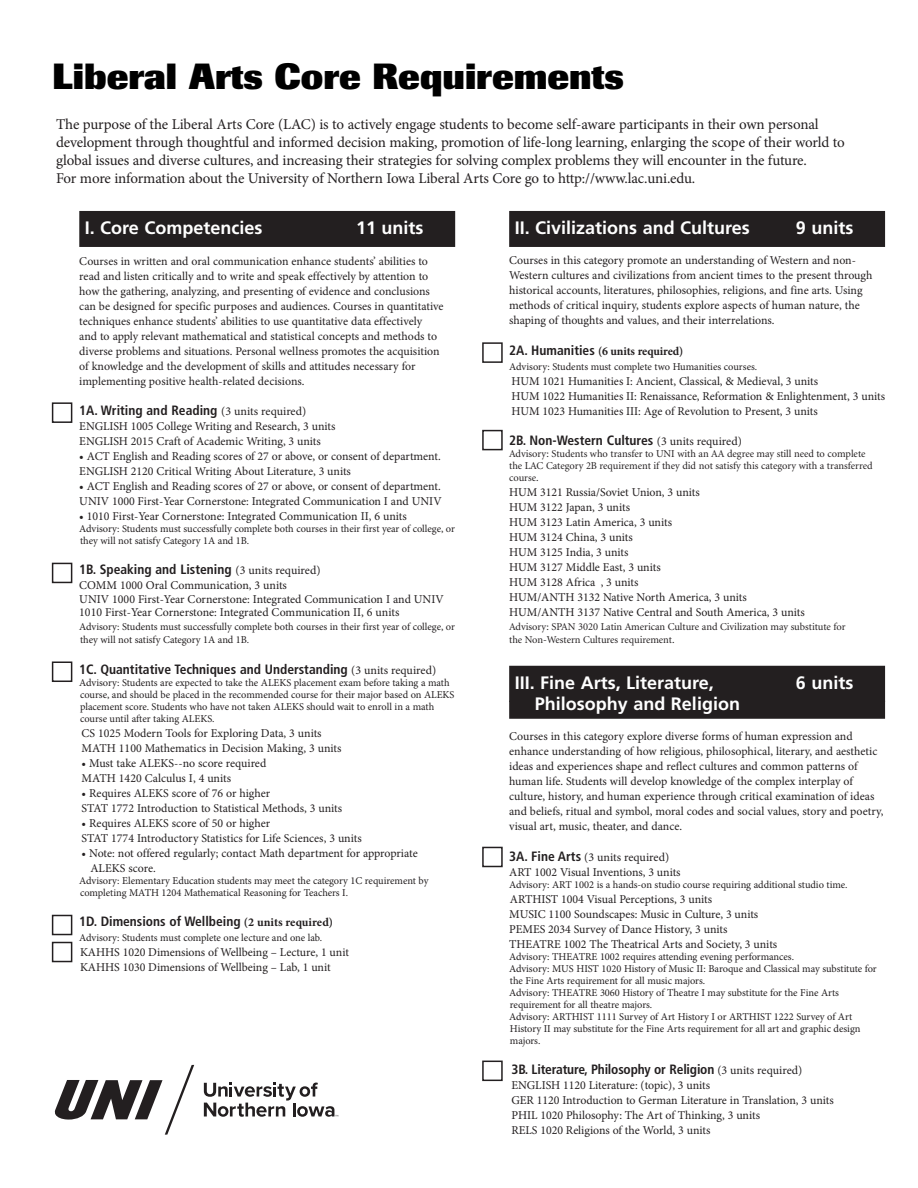
<style>
.page{position:relative;width:918px;height:1188px;background:#fff}
.page>*{position:absolute;margin:0;border:0;box-sizing:border-box;transform-origin:0 0}
.t1{font:800 36px "Berthold Imago BQ";color:#000}
.t2{font:700 18px "Frutiger";color:#fff}
.t3{font:15px/18px "Minion Pro";letter-spacing:-.01em;color:#231f20}
.t4{font:700 condensed 13.5px "Frutiger";color:#231f20}
.t5{font:12px/15px "Minion Pro";letter-spacing:-.005em;color:#231f20}
.t6{font:700 12px "Minion Pro";letter-spacing:-.01em;color:#231f20}
.t7{font:10.5px/12px "Minion Pro";letter-spacing:-.005em;color:#231f20}
.t8{font:10.5px/12px "Minion";letter-spacing:-.005em;color:#231f20}
.s1{font-family:"Minion Pro";font-weight:400;font-stretch:normal;font-size:12px}
.s2{font-family:"Minion Pro";font-stretch:normal;font-size:12px}
.s3{font-family:"Frutiger";font-stretch:condensed;font-size:13.5px}
.s4{font-family:"Frutiger";font-weight:700;font-stretch:condensed;font-size:13.5px}
</style>
<div class="page">
<div style="left:79px;top:211px;width:376px;height:36px;background:#231f20"></div>
<div style="left:509px;top:211px;width:376px;height:36px;background:#231f20"></div>
<div style="left:509px;top:666px;width:376px;height:36px;background:#231f20"></div>
<div style="left:509px;top:701px;width:376px;height:18px;background:#231f20"></div>
<div style="left:52px;top:402px;width:20px;height:21px;border:2px solid #231f20"></div>
<div style="left:52px;top:563px;width:20px;height:20px;border:2px solid #231f20"></div>
<div style="left:52px;top:662px;width:20px;height:20px;border:2px solid #231f20"></div>
<div style="left:52px;top:915px;width:20px;height:20px;border:2px solid #231f20"></div>
<div style="left:52px;top:942px;width:20px;height:20px;border:2px solid #231f20"></div>
<div style="left:482px;top:847px;width:21px;height:20px;border:2px solid #231f20"></div>
<div style="left:482px;top:1061px;width:21px;height:20px;border:2px solid #231f20"></div>
<div style="left:482px;top:342px;width:21px;height:21px;border:2px solid #231f20"></div>
<div style="left:482px;top:430px;width:21px;height:20px;border:2px solid #231f20"></div>
<svg style="left:55px;top:1065px;width:139px;height:70px"></svg>
<svg style="left:204px;top:1083px;width:134px;height:34px"></svg>
<h1 class="t1" style="left:52px;top:54px;width:573px">Liberal Arts Core Requirements</h1>
<p class="t3" style="left:56px;top:115px;width:790px">The purpose of the Liberal Arts Core (LAC) is to actively engage students to become self-aware participants in their own personal development through thoughtful and informed decision making, promotion of life-long learning, enlarging the scope of their world to global issues and diverse cultures, and increasing their strategies for solving complex problems they will encounter in the future.<br>For more information about the University of Northern Iowa Liberal Arts Core go to http://www.lac.uni.edu.</p>
<h2 class="t2" style="left:85px;top:217px;width:179px">I. Core Competencies</h2>
<h2 class="t2" style="left:356px;top:217px;width:69px">11 units</h2>
<p class="t5" style="left:79px;top:254px;width:366px">Courses in written and oral communication enhance students’ abilities to read and listen critically and to write and speak effectively by attention to how the gathering, analyzing, and presenting of evidence and conclusions can be designed for specific purposes and audiences. Courses in quantitative techniques enhance students’ abilities to use quantitative data effectively<br>and to apply relevant mathematical and statistical concepts and methods to diverse problems and situations. Personal wellness promotes the acquisition of knowledge and the development of skills and attitudes necessary for implementing positive health-related decisions.</p>
<p class="t4" style="left:79px;top:403px;width:229px">1A. Writing and Reading <span class="s1">(3 units required)</span></p>
<p class="t5" style="left:79px;top:419px;width:258px">ENGLISH 1005 College Writing and Research, 3 units<br>ENGLISH 2015 Craft of Academic Writing, 3 units</p>
<p class="t5" style="left:79px;top:449px;width:363px">• ACT English and Reading scores of 27 or above, or consent of department.<br>ENGLISH 2120 Critical Writing About Literature, 3 units</p>
<p class="t5" style="left:79px;top:479px;width:364px">• ACT English and Reading scores of 27 or above, or consent of department.<br>UNIV 1000 First-Year Cornerstone: Integrated Communication I and UNIV</p>
<p class="t5" style="left:79px;top:509px;width:329px">• 1010 First-Year Cornerstone: Integrated Communication II, 6 units</p>
<p class="t7" style="left:79px;top:523px;width:377px">Advisory: Students must successfully complete both courses in their first year of college, or they will not satisfy Category 1A and 1B.</p>
<p class="t4" style="left:79px;top:562px;width:243px">1B. Speaking and Listening <span class="s1">(3 units required)</span></p>
<p class="t5" style="left:79px;top:579px;width:366px;line-height:13.5px">COMM 1000 Oral Communication, 3 units<br>UNIV 1000 First-Year Cornerstone: Integrated Communication I and UNIV<br>1010 First-Year Cornerstone: Integrated Communication II, 6 units</p>
<p class="t7" style="left:79px;top:620px;width:377px;line-height:13.5px">Advisory: Students must successfully complete both courses in their first year of college, or they will not satisfy Category 1A and 1B.</p>
<p class="t4" style="left:79px;top:662px;width:358px">1C. Quantitative Techniques and Understanding <span class="s1">(3 units required)</span></p>
<p class="t7" style="left:79px;top:677px;width:377px">Advisory: Students are expected to take the ALEKS placement exam before taking a math course, and should be placed in the recommended course for their major based on ALEKS placement score. Students who have not taken ALEKS should wait to enroll in a math course until after taking ALEKS.</p>
<p class="t5" style="left:82px;top:726px;width:261px">CS 1025 Modern Tools for Exploring Data, 3 units<br>MATH 1100 Mathematics in Decision Making, 3 units</p>
<p class="t5" style="left:82px;top:756px;width:186px">• Must take ALEKS--no score required<br>MATH 1420 Calculus I, 4 units</p>
<p class="t5" style="left:82px;top:786px;width:262px">• Requires ALEKS score of 76 or higher<br>STAT 1772 Introduction to Statistical Methods, 3 units</p>
<p class="t5" style="left:82px;top:816px;width:282px">• Requires ALEKS score of 50 or higher<br>STAT 1774 Introductory Statistics for Life Sciences, 3 units</p>
<p class="t5" style="left:90px;top:846px;width:329px;text-indent:-9px">• Note: not offered regularly; contact Math department for appropriate<br>ALEKS score.</p>
<p class="t7" style="left:79px;top:875px;width:351px">Advisory: Elementary Education students may meet the category 1C requirement by completing MATH 1204 Mathematical Reasoning for Teachers I.</p>
<p class="t4" style="left:79px;top:914px;width:255px">1D. Dimensions of Wellbeing <span class="s2">(2 units required)</span></p>
<p class="t7" style="left:79px;top:932px;width:244px">Advisory: Students must complete one lecture and one lab.</p>
<p class="t5" style="left:80px;top:945px;width:270px">KAHHS 1020 Dimensions of Wellbeing – Lecture, 1 unit<br>KAHHS 1030 Dimensions of Wellbeing – Lab, 1 unit</p>
<h2 class="t2" style="left:515px;top:217px;width:237px">II. Civilizations and Cultures</h2>
<h2 class="t2" style="left:796px;top:217px;width:59px">9 units</h2>
<p class="t5" style="left:509px;top:253px;width:365px">Courses in this category promote an understanding of Western and non-Western cultures and civilizations from ancient times to the present through historical accounts, literatures, philosophies, religions, and fine arts. Using methods of critical inquiry, students explore aspects of human nature, the shaping of thoughts and values, and their interrelations.</p>
<p class="t6" style="left:509px;top:343px;width:176px"><span class="s3">2A. Humanities</span> (6 units required)</p>
<p class="t7" style="left:509px;top:361px;width:250px">Advisory: Students must complete two Humanities courses.</p>
<p class="t5" style="left:511px;top:374px;width:375px">HUM 1021 Humanities I: Ancient, Classical, &amp; Medieval, 3 units<br>HUM 1022 Humanities II: Renaissance, Reformation &amp; Enlightenment, 3 units<br>HUM 1023 Humanities III: Age of Revolution to Present, 3 units</p>
<p class="t4" style="left:509px;top:433px;width:234px">2B. Non-Western Cultures <span class="s1">(3 units required)</span></p>
<p class="t8" style="left:509px;top:448px;width:365px">Advisory: Students who transfer to UNI with an AA degree may still need to complete the LAC Category 2B requirement if they did not satisfy this category with a transferred course.</p>
<p class="t5" style="left:509px;top:485px;width:297px">HUM 3121 Russia/Soviet Union, 3 units<br>HUM 3122 Japan, 3 units<br>HUM 3123 Latin America, 3 units<br>HUM 3124 China, 3 units<br>HUM 3125 India, 3 units<br>HUM 3127 Middle East, 3 units<br>HUM 3128 Africa , 3 units<br>HUM/ANTH 3132 Native North America, 3 units<br>HUM/ANTH 3137 Native Central and South America, 3 units</p>
<p class="t8" style="left:509px;top:620px;width:338px;line-height:13.5px">Advisory: SPAN 3020 Latin American Culture and Civilization may substitute for the Non-Western Cultures requirement.</p>
<h2 class="t2" style="left:515px;top:672px;width:201px">III. Fine Arts, Literature,</h2>
<h2 class="t2" style="left:796px;top:672px;width:59px">6 units</h2>
<h2 class="t2" style="left:535px;top:693px;width:207px">Philosophy and Religion</h2>
<p class="t5" style="left:509px;top:729px;width:376px">Courses in this category explore diverse forms of human expression and enhance understanding of how religious, philosophical, literary, and aesthetic ideas and experiences shape and reflect cultures and common patterns of human life. Students will develop knowledge of the complex interplay of culture, history, and human experience through critical examination of ideas and beliefs, ritual and symbol, moral codes and social values, story and poetry, visual art, music, theater, and dance.</p>
<p class="t5" style="left:509px;top:850px;width:173px"><span class="s4">3A. Fine Arts</span> (3 units required)<br>ART 1002 Visual Inventions, 3 units</p>
<p class="t7" style="left:509px;top:879px;width:340px">Advisory: ART 1002 is a hands-on studio course requiring additional studio time.</p>
<p class="t5" style="left:509px;top:892px;width:270px">ARTHIST 1004 Visual Perceptions, 3 units<br>MUSIC 1100 Soundscapes: Music in Culture, 3 units PEMES 2034 Survey of Dance History, 3 units THEATRE 1002 The Theatrical Arts and Society, 3 units</p>
<p class="t7" style="left:509px;top:951px;width:369px">Advisory: THEATRE 1002 requires attending evening performances.<br>Advisory: MUS HIST 1020 History of Music II: Baroque and Classical may substitute for the Fine Arts requirement for all music majors.<br>Advisory: THEATRE 3060 History of Theatre I may substitute for the Fine Arts requirement for all theatre majors.<br>Advisory: ARTHIST 1111 Survey of Art History I or ARTHIST 1222 Survey of Art History II may substitute for the Fine Arts requirement for all art and graphic design majors.</p>
<p class="t4" style="left:511px;top:1062px;width:292px">3B. Literature, Philosophy or Religion <span class="s1">(3 units required)</span></p>
<p class="t5" style="left:511px;top:1078px;width:324px">ENGLISH 1120 Literature: (topic), 3 units<br>GER 1120 Introduction to German Literature in Translation, 3 units PHIL 1020 Philosophy: The Art of Thinking, 3 units<br>RELS 1020 Religions of the World, 3 units</p>
</div>
